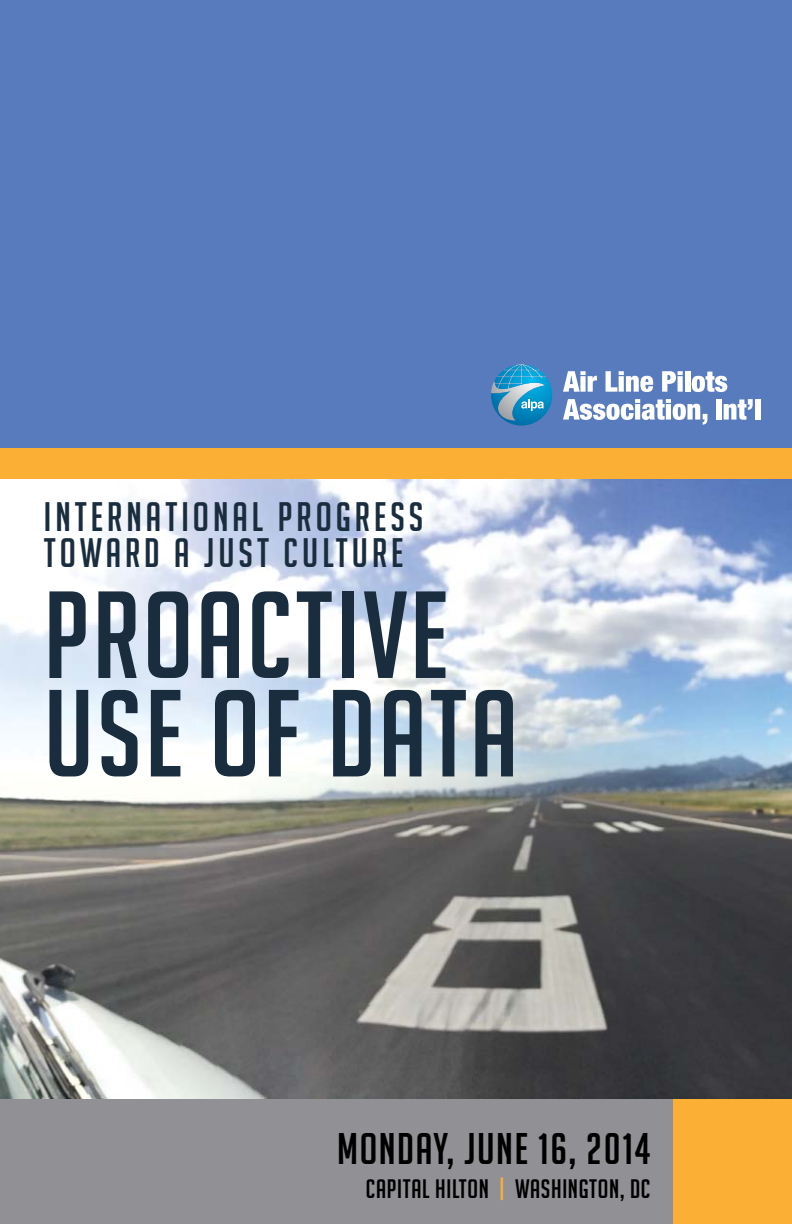
<style>
.page{position:relative;width:792px;height:1224px;background:#fff}
.page>*{position:absolute;margin:0;border:0;box-sizing:border-box;transform-origin:0 0}
.t1{font:120.6px/98.4px "Big Noodle Titling";letter-spacing:.025em;color:#1a2d3e}
.t2{font:43.2px "Big Noodle Titling";letter-spacing:.035em;color:#000}
.t3{font:40.2px/36.2px "Big Noodle Titling";letter-spacing:.1em;color:#1a2d3e}
.t4{font:26px "Big Noodle Titling";letter-spacing:.025em;color:#000}
.s1{font-size:25.8px;color:#fbaf34}
</style>
<div class="page">
<div style="left:0;top:1093px;width:792px;height:131px;background:#919195"></div>
<div style="left:674px;top:1093px;width:118px;height:131px;background:#fbaf34"></div>
<div style="left:0;top:0;width:792px;height:451px;background:#577bbd"></div>
<img style="left:491px;top:377px;width:61px;height:49px">
<img style="left:498px;top:364px;width:48px;height:12px">
<svg style="left:521px;top:399px;width:23px;height:12px"></svg>
<svg style="left:563px;top:371px;width:34px;height:21px"></svg>
<svg style="left:606px;top:371px;width:47px;height:21px"></svg>
<svg style="left:662px;top:371px;width:21px;height:21px"></svg>
<div style="left:685px;top:371px;width:5px;height:21px;background:#fff"></div>
<svg style="left:692px;top:372px;width:35px;height:20px"></svg>
<svg style="left:563px;top:399px;width:144px;height:26px"></svg>
<div style="left:716px;top:399px;width:6px;height:21px;background:#fff"></div>
<svg style="left:724px;top:399px;width:29px;height:21px"></svg>
<div style="left:755px;top:399px;width:5px;height:21px;background:#fff"></div>
<div style="left:0;top:448px;width:792px;height:32px;background:#fbaf34"></div>
<img style="left:0;top:480px;width:792px;height:619px">
<p class="t3" style="left:44px;top:499px;width:381px">INTERNATIONAL PROGRESS<br>TOWARD A JUST CULTURE</p>
<h1 class="t1" style="left:44px;top:586px;width:476px">PROACTIVE<br>USE OF DATA</h1>
<p class="t2" style="left:337px;top:1125px;width:315px">MONDAY, JUNE 16, 2014</p>
<p class="t4" style="left:366px;top:1175px;width:286px">CAPITAL HILTON <span class="s1">|</span> WASHINGTON, DC</p>
</div>
